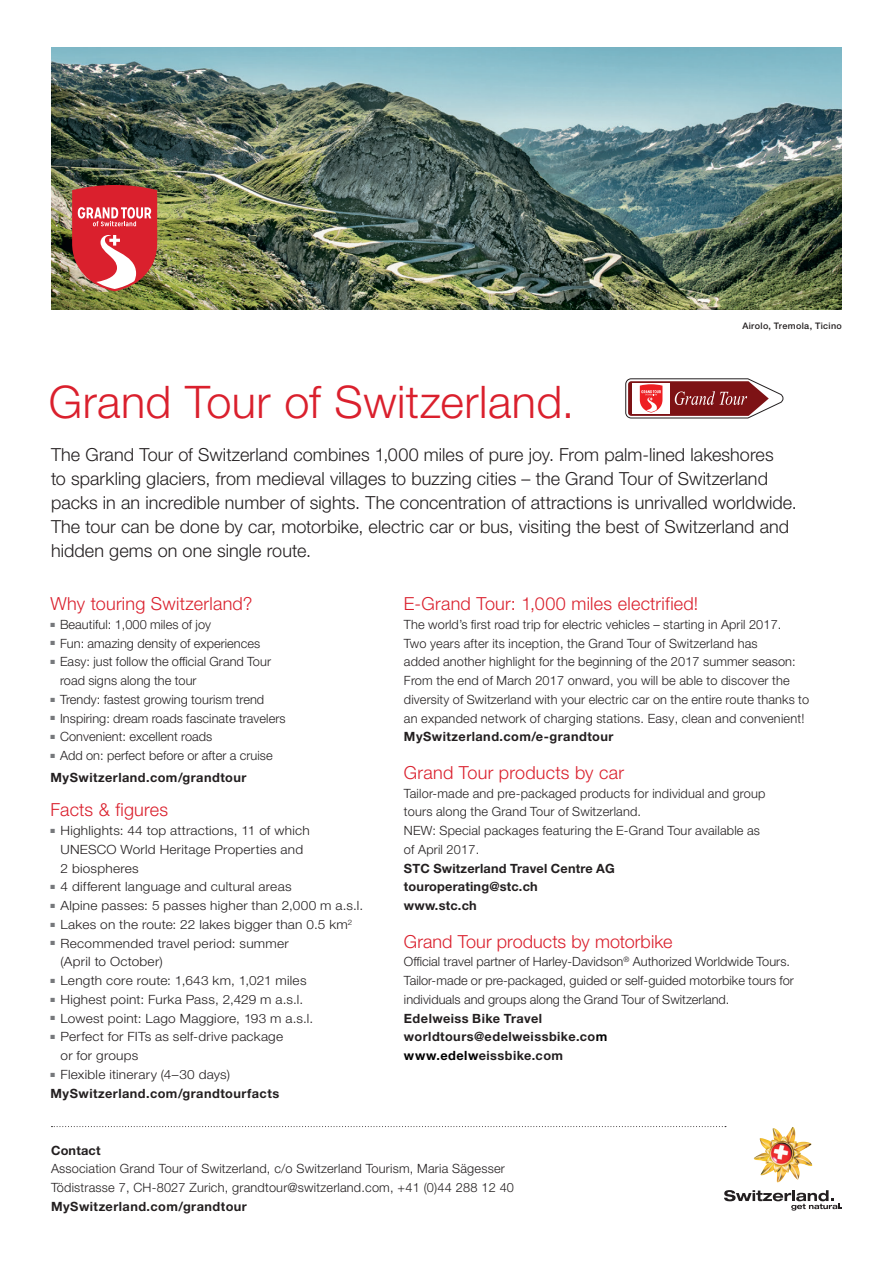
<style>
.page{position:relative;width:893px;height:1263px;background:#fff}
.page>*{position:absolute;margin:0;border:0;box-sizing:border-box;transform-origin:0 0}
.t1{font:300 45px "Helvetica Neue LT Pro";letter-spacing:.01em;color:#da202d}
.t2{font:300 18px/24px "Helvetica Neue LT Pro";letter-spacing:.005em;color:#231f20}
.t3{font:300 18px "Helvetica Neue LT Pro";letter-spacing:.01em;color:#da202d}
.t4{font:300 12.75px/18.8px "Helvetica Neue LT Pro";letter-spacing:.015em;color:#231f20}
.t5{font:300 12.75px/18.8px "Helvetica Neue LT Pro";letter-spacing:.015em;color:#231f20;scale:1.07 1}
.t6{font:700 12.75px/18.8px "Helvetica Neue LT Pro";letter-spacing:.035em;color:#231f20}
.t7{font:700 12.75px/18.8px "Helvetica Neue LT Pro";letter-spacing:.015em;color:#231f20}
.t8{font:500 9px "Helvetica Neue LT Pro";letter-spacing:.04em;color:#231f20}
.s1{font-weight:700}
.s2{font-weight:300}
.s3{color:#000}
</style>
<div class="page">
<img style="left:51px;top:47px;width:791px;height:263px">
<svg style="left:626px;top:379px;width:157px;height:39px"></svg>
<svg style="left:72px;top:185px;width:85px;height:106px;background:#d45053"></svg>
<svg style="left:51px;top:1126px;width:675px;height:1px"></svg>
<img style="left:754px;top:1127px;width:58px;height:55px">
<svg style="left:724px;top:1190px;width:118px;height:20px"></svg>
<p class="t8" style="left:742px;top:320px;width:101px">Airolo, Tremola, Ticino</p>
<h1 class="t1" style="left:49px;top:374px;width:527px">Grand Tour of Switzerland.</h1>
<p class="t2" style="left:51px;top:442px;width:747px">The Grand Tour of Switzerland combines 1,000 miles of pure joy. From palm-lined lakeshores<br>to sparkling glaciers, from medieval villages to buzzing cities – the Grand Tour of Switzerland packs in an incredible number of sights. The concentration of attractions is unrivalled worldwide.<br>The tour can be done by car, motorbike, electric car or bus, visiting the best of Switzerland and hidden gems on one single route.</p>
<h2 class="t3" style="left:51px;top:593px;width:203px">Why touring Switzerland?</h2>
<p class="t4" style="left:51px;top:615px;width:162px"><sup>■</sup> Beautiful: 1,000 miles of joy</p>
<p class="t4" style="left:51px;top:633px;width:211px"><sup>■</sup> Fun: amazing density of experiences</p>
<p class="t4" style="left:60px;top:652px;width:213px;text-indent:-9px"><sup>■</sup> Easy: just follow the official Grand Tour road signs along the tour</p>
<p class="t4" style="left:51px;top:690px;width:215px"><sup>■</sup> Trendy: fastest growing tourism trend</p>
<p class="t4" style="left:51px;top:708px;width:236px"><sup>■</sup> Inspiring: dream roads fascinate travelers</p>
<p class="t4" style="left:51px;top:727px;width:163px"><sup>■</sup> Convenient: excellent roads</p>
<p class="t4" style="left:51px;top:744px;width:224px;line-height:21.6px"><sup>■</sup> Add on: perfect before or after a cruise<br><span class="s1">MySwitzerland.com/grandtour</span></p>
<h2 class="t3" style="left:51px;top:799px;width:119px">Facts &amp; figures</h2>
<p class="t5" style="left:61px;top:821px;width:234px;text-indent:-10px"><sup>■</sup> Highlights: 44 top attractions, 11 of which<br>UNESCO World Heritage Properties and<br>2 biospheres</p>
<p class="t5" style="left:51px;top:877px;width:227px"><sup>■</sup> 4 different language and cultural areas</p>
<p class="t5" style="left:51px;top:896px;width:294px"><sup>■</sup> Alpine passes: 5 passes higher than 2,000 m a.s.l.</p>
<p class="t5" style="left:51px;top:915px;width:284px"><sup>■</sup> Lakes on the route: 22 lakes bigger than 0.5 km<sup>2</sup></p>
<p class="t5" style="left:61px;top:933px;width:215px;text-indent:-10px"><sup>■</sup> Recommended travel period: summer (April to October)</p>
<p class="t5" style="left:51px;top:971px;width:241px"><sup>■</sup> Length core route: 1,643 km, 1,021 miles</p>
<p class="t5" style="left:51px;top:990px;width:237px"><sup>■</sup> Highest point: Furka Pass, 2,429 m a.s.l.</p>
<p class="t5" style="left:51px;top:1008px;width:247px"><sup>■</sup> Lowest point: Lago Maggiore, 193 m a.s.l.</p>
<p class="t5" style="left:61px;top:1027px;width:210px;text-indent:-10px"><sup>■</sup> Perfect for FITs as self-drive package or for groups</p>
<p class="t6" style="left:51px;top:1064px;width:230px"><sup>■</sup> <span class="s2">Flexible itinerary (4–30 days)<br></span>MySwitzerland.com/grandtourfacts</p>
<h2 class="t3" style="left:404px;top:593px;width:296px">E-Grand Tour: 1,000 miles electrified!</h2>
<p class="t4" style="left:404px;top:615px;width:407px">The world’s first road trip for electric vehicles – starting in April 2017.<br>Two years after its inception, the Grand Tour of Switzerland has<br>added another highlight for the beginning of the 2017 summer season:<br>From the end of March 2017 onward, you will be able to discover the diversity of Switzerland with your electric car on the entire route thanks to an expanded network of charging stations. Easy, clean and convenient!</p>
<p class="t6" style="left:404px;top:727px;width:211px">MySwitzerland.com/e-grandtour</p>
<h2 class="t3" style="left:404px;top:761px;width:222px">Grand Tour products by car</h2>
<p class="t4" style="left:404px;top:783px;width:363px">Tailor-made and pre-packaged products for individual and group tours along the Grand Tour of Switzerland.<br>NEW: Special packages featuring the E-Grand Tour available as of April 2017.</p>
<p class="t7" style="left:404px;top:858px;width:212px">STC Switzerland Travel Centre AG touroperating@stc.ch<br>www.stc.ch</p>
<h2 class="t3" style="left:404px;top:930px;width:270px">Grand Tour products by motorbike</h2>
<p class="t4" style="left:404px;top:952px;width:391px">Official travel partner of Harley-Davidson<sup>®</sup> Authorized Worldwide Tours.<br>Tailor-made or pre-packaged, guided or self-guided motorbike tours for individuals and groups along the Grand Tour of Switzerland.</p>
<p class="t6" style="left:404px;top:1008px;width:205px">Edelweiss Bike Travel worldtours@edelweissbike.co<span class="s3">m www.edelw</span>eissbike.com</p>
<p class="t7" style="left:51px;top:1140px;width:51px">Contact</p>
<p class="t4" style="left:51px;top:1159px;width:464px">Association Grand Tour of Switzerland, c/o Switzerland Tourism, Maria Sägesser<br>Tödistrasse 7, CH-8027 Zurich, grandtour@switzerland.com, +41 (0)44 288 12 40</p>
<p class="t6" style="left:51px;top:1196px;width:197px">MySwitzerland.com/grandtour</p>
</div>
